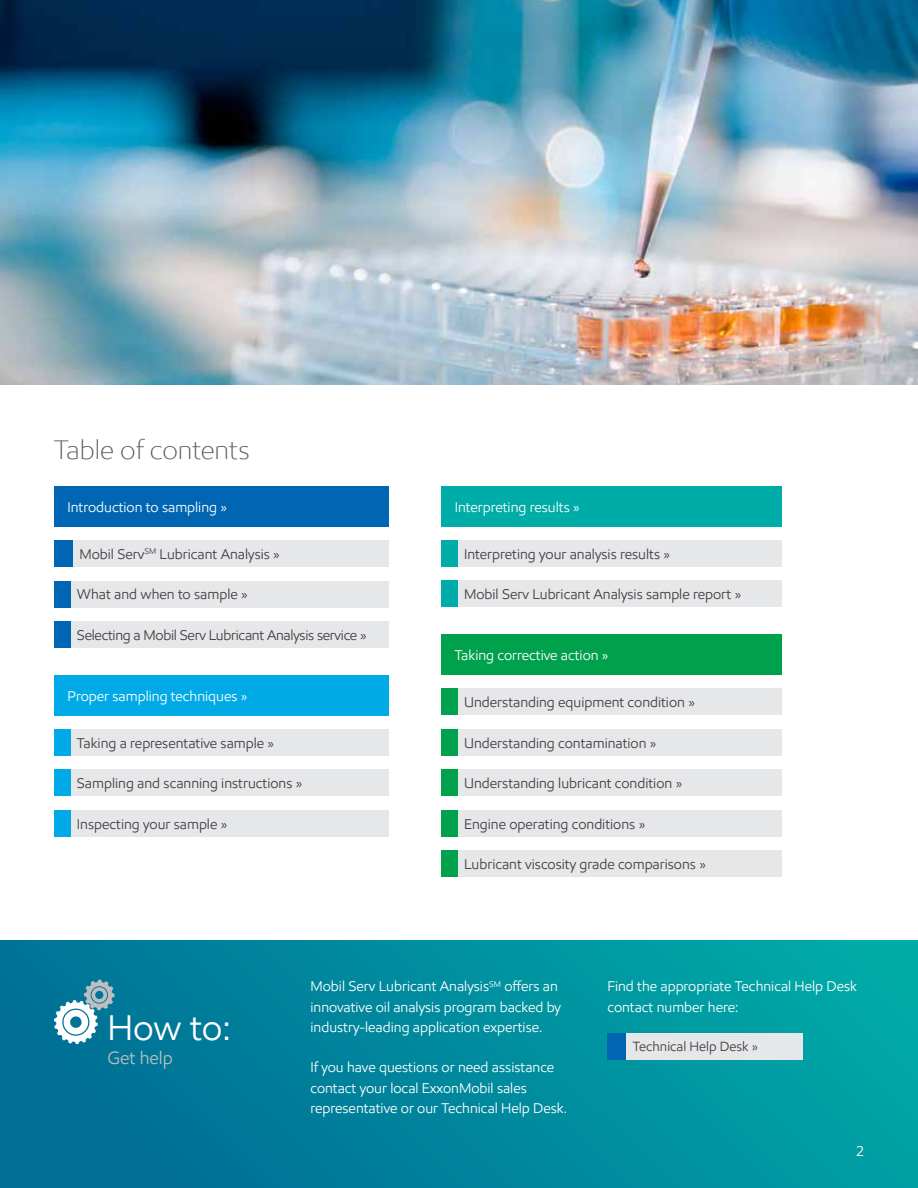
<style>
.page{position:relative;width:918px;height:1188px;background:#fff}
.page>*{position:absolute;margin:0;border:0;box-sizing:border-box;transform-origin:0 0}
.t1{font:36px "E Mprint";color:#fff}
.t2{font:300 27px "E Mprint";color:#58595b}
.t3{font:18px "E Mprint";color:#bcbec0}
.t4{font:14.25px/20.2px "E Mprint";color:#fff}
.t5{font:14.25px "E Mprint";color:#414042}
.t6{font:14.25px "E Mprint";letter-spacing:-.02em;color:#414042}
.t7{font:13.5px "E Mprint";color:#414042}
</style>
<div class="page">
<img style="left:0;top:0;width:918px;height:384px">
<div style="left:54px;top:486px;width:335px;height:40px;background:#0066b3"></div>
<div style="left:441px;top:634px;width:340px;height:41px;background:#00a14d"></div>
<div style="left:54px;top:675px;width:335px;height:41px;background:#00aae7"></div>
<div style="left:441px;top:486px;width:340px;height:40px;background:#00aca8"></div>
<div style="left:457px;top:688px;width:324px;height:28px;background:#e6e7e8"></div>
<div style="left:441px;top:688px;width:16px;height:28px;background:#00a14d"></div>
<div style="left:73px;top:540px;width:316px;height:27px;background:#e6e7e8"></div>
<div style="left:54px;top:540px;width:19px;height:27px;background:#0066b3"></div>
<div style="left:70px;top:581px;width:319px;height:26px;background:#e6e7e8"></div>
<div style="left:54px;top:581px;width:16px;height:26px;background:#0066b3"></div>
<div style="left:70px;top:621px;width:319px;height:27px;background:#e6e7e8"></div>
<div style="left:54px;top:621px;width:16px;height:27px;background:#0066b3"></div>
<div style="left:70px;top:729px;width:319px;height:27px;background:#e6e7e8"></div>
<div style="left:54px;top:729px;width:16px;height:27px;background:#00aae7"></div>
<div style="left:70px;top:770px;width:319px;height:26px;background:#e6e7e8"></div>
<div style="left:54px;top:770px;width:16px;height:26px;background:#00aae7"></div>
<div style="left:70px;top:810px;width:319px;height:27px;background:#e6e7e8"></div>
<div style="left:54px;top:810px;width:16px;height:27px;background:#00aae7"></div>
<div style="left:457px;top:540px;width:324px;height:27px;background:#e6e7e8"></div>
<div style="left:441px;top:540px;width:16px;height:27px;background:#00aca8"></div>
<div style="left:457px;top:580px;width:324px;height:28px;background:#e6e7e8"></div>
<div style="left:441px;top:580px;width:16px;height:28px;background:#00aca8"></div>
<div style="left:457px;top:729px;width:324px;height:27px;background:#e6e7e8"></div>
<div style="left:441px;top:729px;width:16px;height:27px;background:#00a14d"></div>
<div style="left:457px;top:770px;width:324px;height:26px;background:#e6e7e8"></div>
<div style="left:441px;top:770px;width:16px;height:26px;background:#00a14d"></div>
<div style="left:457px;top:810px;width:324px;height:27px;background:#e6e7e8"></div>
<div style="left:441px;top:810px;width:16px;height:27px;background:#00a14d"></div>
<div style="left:457px;top:850px;width:324px;height:28px;background:#e6e7e8"></div>
<div style="left:441px;top:850px;width:16px;height:28px;background:#00a14d"></div>
<div style="left:0;top:940px;width:918px;height:248px;background:linear-gradient(to right,#006d95,#00a7a6)"></div>
<svg style="left:54px;top:980px;width:61px;height:64px"></svg>
<div style="left:626px;top:1033px;width:177px;height:27px;background:#e6e7e8"></div>
<div style="left:608px;top:1033px;width:18px;height:27px;background:#0066b3"></div>
<h2 class="t2" style="left:54px;top:433px;width:197px">Table of contents</h2>
<p class="t4" style="left:68px;top:496px;width:161px">Introduction to sampling »</p>
<p class="t4" style="left:460px;top:496px;width:161px">Introduction to sampling »</p>
<p class="t4" style="left:455px;top:496px;width:126px">Interpreting results »</p>
<p class="t5" style="left:79px;top:545px;width:202px">Mobil Serv<sup>SM</sup> Lubricant Analysis »</p>
<p class="t5" style="left:77px;top:586px;width:172px">What and when to sample »</p>
<p class="t6" style="left:77px;top:626px;width:291px">Selecting a Mobil Serv Lubricant Analysis service »</p>
<p class="t4" style="left:68px;top:685px;width:181px">Proper sampling techniques »</p>
<p class="t5" style="left:77px;top:734px;width:199px">Taking a representative sample »</p>
<p class="t5" style="left:77px;top:775px;width:227px">Sampling and scanning instructions »</p>
<p class="t5" style="left:77px;top:815px;width:152px">Inspecting your sample »</p>
<p class="t5" style="left:464px;top:545px;width:207px">Interpreting your analysis results »</p>
<p class="t5" style="left:464px;top:586px;width:279px">Mobil Serv Lubricant Analysis sample report »</p>
<p class="t4" style="left:455px;top:645px;width:155px">Taking corrective action »</p>
<p class="t5" style="left:464px;top:694px;width:232px">Understanding equipment condition »</p>
<p class="t5" style="left:464px;top:734px;width:194px">Understanding contamination »</p>
<p class="t5" style="left:464px;top:775px;width:220px">Understanding lubricant condition »</p>
<p class="t5" style="left:464px;top:815px;width:183px">Engine operating conditions »</p>
<p class="t5" style="left:464px;top:856px;width:243px">Lubricant viscosity grade comparisons »</p>
<h1 class="t1" style="left:107px;top:1006px;width:125px">How to:</h1>
<p class="t3" style="left:107px;top:1047px;width:67px">Get help</p>
<p class="t4" style="left:310px;top:976px;width:252px">Mobil Serv Lubricant Analysis<sup>SM</sup> offers an innovative oil analysis program backed by industry-leading application expertise.</p>
<p class="t4" style="left:310px;top:1057px;width:258px">If you have questions or need assistance contact your local ExxonMobil sales representative or our Technical Help Desk.</p>
<p class="t4" style="left:607px;top:976px;width:251px">Find the appropriate Technical Help Desk contact number here:</p>
<p class="t7" style="left:633px;top:1038px;width:127px">Technical Help Desk »</p>
<p class="t4" style="left:856px;top:1141px;width:9px">2</p>
</div>
